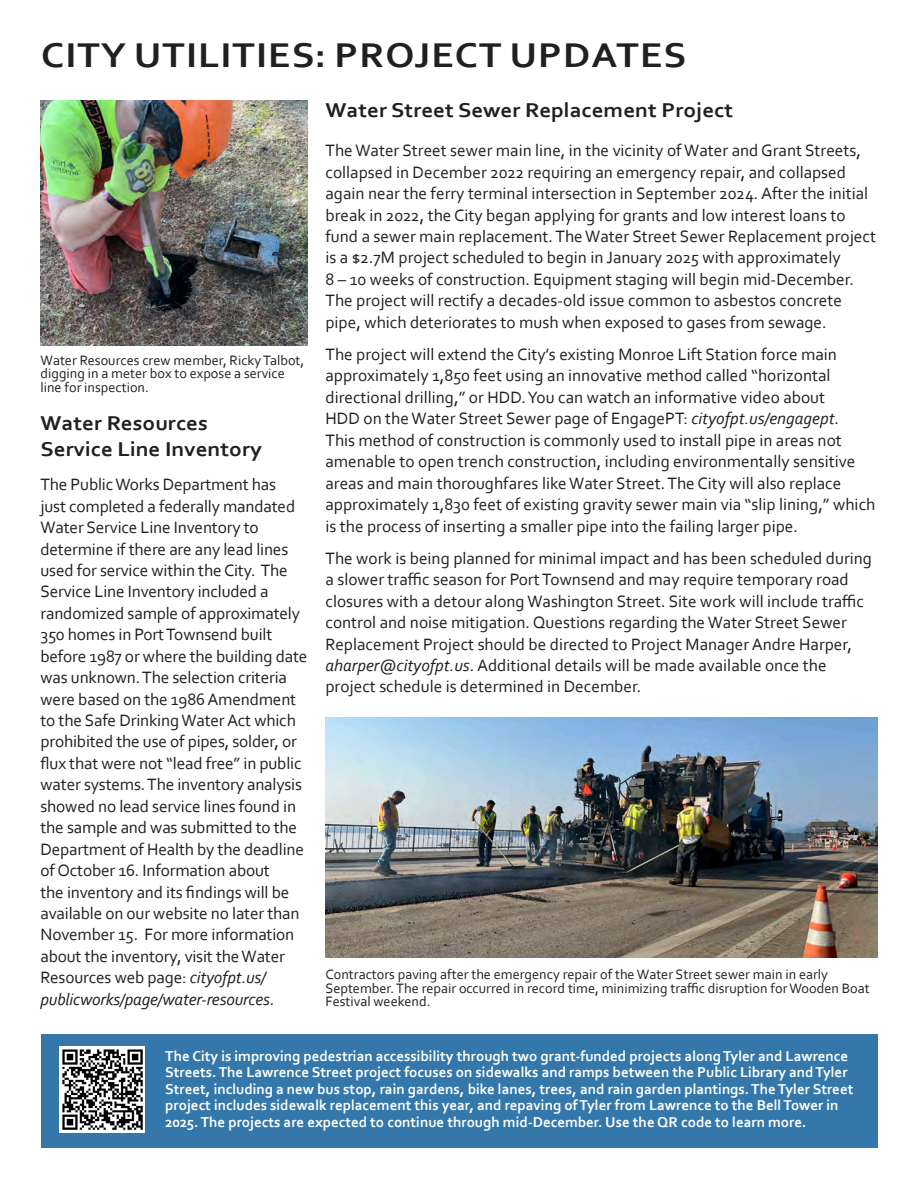
<style>
.page{position:relative;width:918px;height:1188px;background:#fff}
.page>*{position:absolute;margin:0;border:0;box-sizing:border-box;transform-origin:0 0}
.t1{font:700 36px "Corbel";letter-spacing:.025em;color:#231f20;scale:1.1 1}
.t2{font:700 21px/25.5px "Corbel";color:#231f20;scale:1.1 1}
.t3{font:17.25px/21.5px "Corbel";color:#231f20}
.t4{font:700 15px/16.5px "Corbel";color:#fff}
.t5{font:14.25px/13.5px "Corbel";color:#231f20}
.s1{font-style:italic}
</style>
<div class="page">
<div style="left:41px;top:1034px;width:837px;height:114px;background:#3478ab"></div>
<img style="left:59px;top:1046px;width:86px;height:87px">
<img style="left:41px;top:100px;width:267px;height:246px">
<img style="left:326px;top:717px;width:552px;height:241px">
<p class="t1" style="left:41px;top:33px;width:588px">CITY UTILITIES: PROJECT UPDATES</p>
<p class="t5" style="left:40px;top:353px;width:265px">Water Resources crew member, Ricky Talbot, digging in a meter box to expose a service line for inspection.</p>
<p class="t2" style="left:40px;top:410px;width:203px">Water Resources<br>Service Line Inventory</p>
<p class="t3" style="left:40px;top:473px;width:269px">The Public Works Department has<br>just completed a federally mandated Water Service Line Inventory to determine if there are any lead lines used for service within the City. The Service Line Inventory included a randomized sample of approximately 350 homes in Port Townsend built before 1987 or where the building date was unknown. The selection criteria were based on the 1986 Amendment to the Safe Drinking Water Act which prohibited the use of pipes, solder, or flux that were not “lead free” in public water systems. The inventory analysis showed no lead service lines found in the sample and was submitted to the Department of Health by the deadline of October 16. Information about<br>the inventory and its findings will be available on our website no later than November 15. For more information about the inventory, visit the Water Resources web page: <span class="s1">cityofpt.us/ publicworks/page/water-resources</span>.</p>
<p class="t2" style="left:326px;top:97px;width:372px">Water Street Sewer Replacement Project</p>
<p class="t3" style="left:325px;top:139px;width:552px">The Water Street sewer main line, in the vicinity of Water and Grant Streets, collapsed in December 2022 requiring an emergency repair, and collapsed again near the ferry terminal intersection in September 2024. After the initial break in 2022, the City began applying for grants and low interest loans to fund a sewer main replacement. The Water Street Sewer Replacement project is a $2.7M project scheduled to begin in January 2025 with approximately<br>8 – 10 weeks of construction. Equipment staging will begin mid-December.<br>The project will rectify a decades-old issue common to asbestos concrete pipe, which deteriorates to mush when exposed to gases from sewage.</p>
<p class="t3" style="left:325px;top:343px;width:551px">The project will extend the City’s existing Monroe Lift Station force main approximately 1,850 feet using an innovative method called “horizontal directional drilling,” or HDD. You can watch an informative video about<br>HDD on the Water Street Sewer page of EngagePT: <span class="s1">cityofpt.us/engagept</span>.<br>This method of construction is commonly used to install pipe in areas not amenable to open trench construction, including environmentally sensitive areas and main thoroughfares like Water Street. The City will also replace approximately 1,830 feet of existing gravity sewer main via “slip lining,” which is the process of inserting a smaller pipe into the failing larger pipe.</p>
<p class="t3" style="left:325px;top:547px;width:548px">The work is being planned for minimal impact and has been scheduled during a slower traffic season for Port Townsend and may require temporary road closures with a detour along Washington Street. Site work will include traffic control and noise mitigation. Questions regarding the Water Street Sewer Replacement Project should be directed to Project Manager Andre Harper, <span class="s1">aharper@cityofpt.us</span>. Additional details will be made available once the project schedule is determined in December.</p>
<p class="t5" style="left:326px;top:968px;width:546px">Contractors paving after the emergency repair of the Water Street sewer main in early<br>September. The repair occurred in record time, minimizing traffic disruption for Wooden Boat<br>Festival weekend.</p>
<p class="t4" style="left:165px;top:1047px;width:690px">The City is improving pedestrian accessibility through two grant-funded projects along Tyler and Lawrence Streets. The Lawrence Street project focuses on sidewalks and ramps between the Public Library and Tyler Street, including a new bus stop, rain gardens, bike lanes, trees, and rain garden plantings. The Tyler Street project includes sidewalk replacement this year, and repaving of Tyler from Lawrence to the Bell Tower in 2025. The projects are expected to continue through mid-December. Use the QR code to learn more.</p>
</div>
